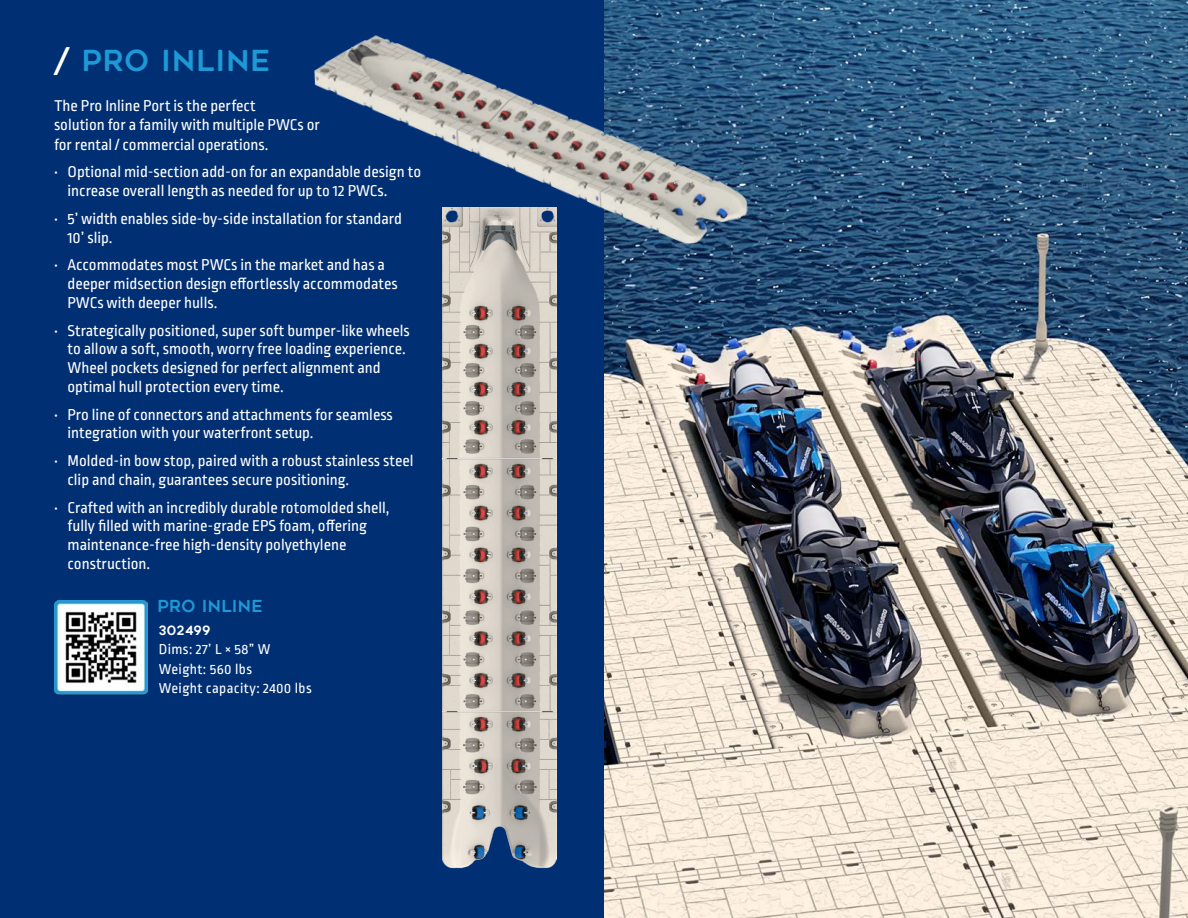
<style>
.page{position:relative;width:1188px;height:918px;background:#fff}
.page>*{position:absolute;margin:0;border:0;box-sizing:border-box;transform-origin:0 0}
.t1{font:28.95px "Geometos Rounded";letter-spacing:.04em;color:#1d99d6}
.t2{font:16.5px/18.8px "Ropa Sans Pro";color:#fff}
.t3{font:16.5px "Geometos Rounded";letter-spacing:.025em;color:#1d99d6}
.t4{font:15px "Ropa Sans Pro";letter-spacing:.025em;color:#fff}
.t5{font:12.75px "Geometos Rounded";letter-spacing:.025em;color:#fff}
.s1{color:#fff}
</style>
<div class="page">
<div style="left:0;top:0;width:608px;height:918px;background:#002f73"></div>
<img style="left:604px;top:0;width:584px;height:918px">
<img style="left:314px;top:0;width:465px;height:297px">
<img style="left:443px;top:208px;width:114px;height:661px">
<img style="left:54px;top:600px;width:94px;height:95px">
<p class="t1" style="left:54px;top:44px;width:218px"><span class="s1">/</span> PRO INLINE</p>
<p class="t2" style="left:54px;top:97px;width:267px;line-height:19.5px">The Pro Inline Port is the perfect<br>solution for a family with multiple PWCs or for rental / commercial operations.</p>
<p class="t2" style="left:68px;top:164px;width:355px;text-indent:-14px">• Optional mid-section add-on for an expandable design to increase overall length as needed for up to 12 PWCs.</p>
<p class="t2" style="left:68px;top:210px;width:336px;text-indent:-14px">• 5’ width enables side-by-side installation for standard<br>10’ slip.</p>
<p class="t2" style="left:68px;top:257px;width:332px;text-indent:-14px">• Accommodates most PWCs in the market and has a deeper midsection design effortlessly accommodates<br>PWCs with deeper hulls.</p>
<p class="t2" style="left:68px;top:322px;width:344px;text-indent:-14px">• Strategically positioned, super soft bumper-like wheels to allow a soft, smooth, worry free loading experience.<br>Wheel pockets designed for perfect alignment and optimal hull protection every time.</p>
<p class="t2" style="left:68px;top:406px;width:327px;text-indent:-14px">• Pro line of connectors and attachments for seamless integration with your waterfront setup.</p>
<p class="t2" style="left:68px;top:452px;width:347px;text-indent:-14px">• Molded-in bow stop, paired with a robust stainless steel clip and chain, guarantees secure positioning.</p>
<p class="t2" style="left:68px;top:499px;width:324px;text-indent:-14px">• Crafted with an incredibly durable rotomolded shell, fully filled with marine-grade EPS foam, offering maintenance-free high-density polyethylene construction.</p>
<p class="t3" style="left:158px;top:597px;width:107px">PRO INLINE</p>
<p class="t5" style="left:159px;top:623px;width:53px">302499</p>
<p class="t4" style="left:159px;top:641px;width:113px">Dims: 27’ L × 58” W</p>
<p class="t4" style="left:159px;top:661px;width:95px">Weight: 560 lbs</p>
<p class="t4" style="left:159px;top:680px;width:154px">Weight capacity: 2400 lbs</p>
</div>
